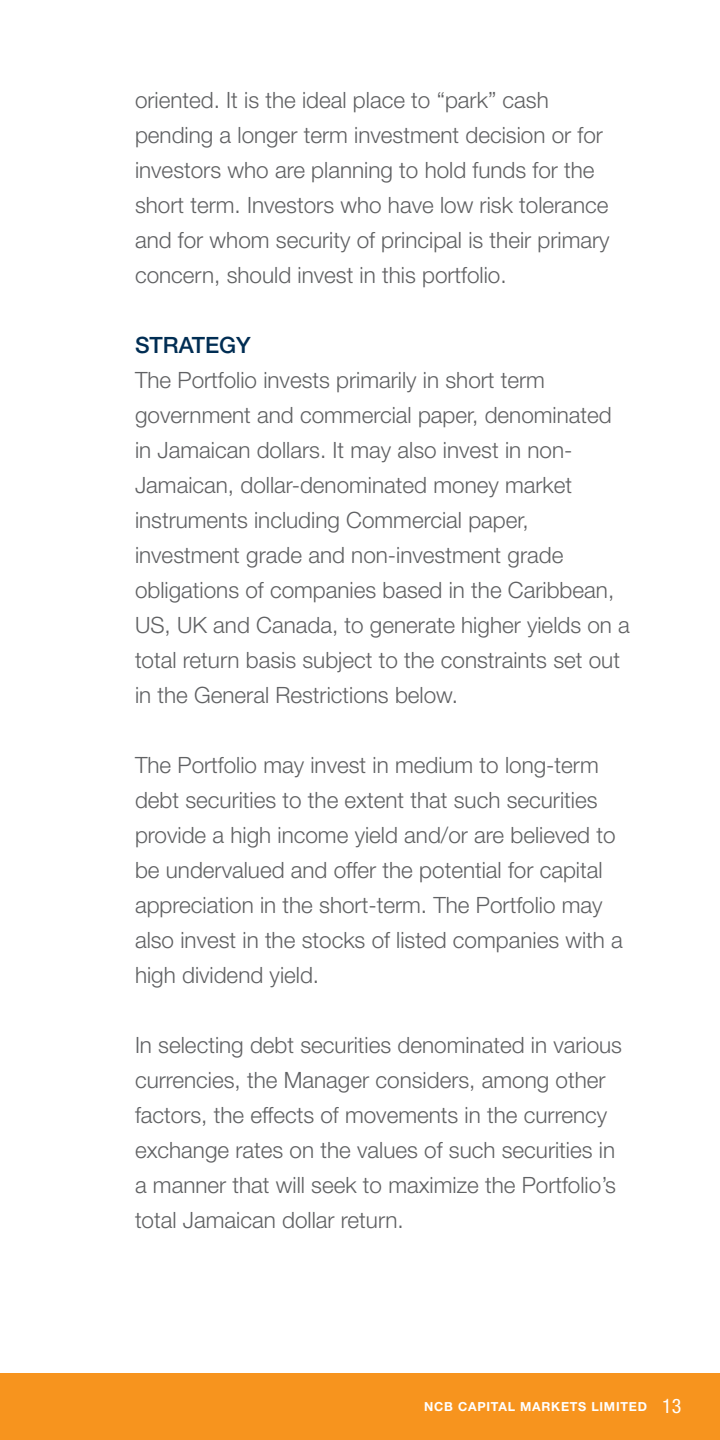
<style>
.page{position:relative;width:720px;height:1440px;background:#fff}
.page>*{position:absolute;margin:0;border:0;box-sizing:border-box;transform-origin:0 0}
.t1{font:300 22.5px/35px "Helvetica Neue LT";color:#606163}
.t2{font:500 22.5px "Helvetica Neue LT";color:#002d53}
.t3{font:700 12.5px "Helvetica Neue LT";letter-spacing:.06em;color:#fff}
.s1{font-weight:400;font-stretch:condensed;font-size:20px}
</style>
<div class="page">
<div style="left:0;top:1373px;width:720px;height:67px;background:#f7941e"></div>
<p class="t1" style="left:135px;top:82px;width:476px">oriented. It is the ideal place to “park” cash pending a longer term investment decision or for investors who are planning to hold funds for the short term. Investors who have low risk tolerance and for whom security of principal is their primary concern, should invest in this portfolio.</p>
<p class="t2" style="left:135px;top:331px;width:117px">STRATEGY</p>
<p class="t1" style="left:135px;top:362px;width:496px">The Portfolio invests primarily in short term government and commercial paper, denominated in Jamaican dollars. It may also invest in non-Jamaican, dollar-denominated money market instruments including Commercial paper, investment grade and non-investment grade obligations of companies based in the Caribbean, US, UK and Canada, to generate higher yields on a total return basis subject to the constraints set out in the General Restrictions below.</p>
<p class="t1" style="left:135px;top:747px;width:489px">The Portfolio may invest in medium to long-term debt securities to the extent that such securities provide a high income yield and/or are believed to be undervalued and offer the potential for capital appreciation in the short-term. The Portfolio may also invest in the stocks of listed companies with a high dividend yield.</p>
<p class="t1" style="left:135px;top:1027px;width:489px">In selecting debt securities denominated in various currencies, the Manager considers, among other factors, the effects of movements in the currency exchange rates on the values of such securities in a manner that will seek to maximize the Portfolio’s total Jamaican dollar return.</p>
<p class="t3" style="left:424px;top:1399px;width:259px">NCB CAPITAL MARKETS LIMITED <span class="s1">13</span></p>
</div>
